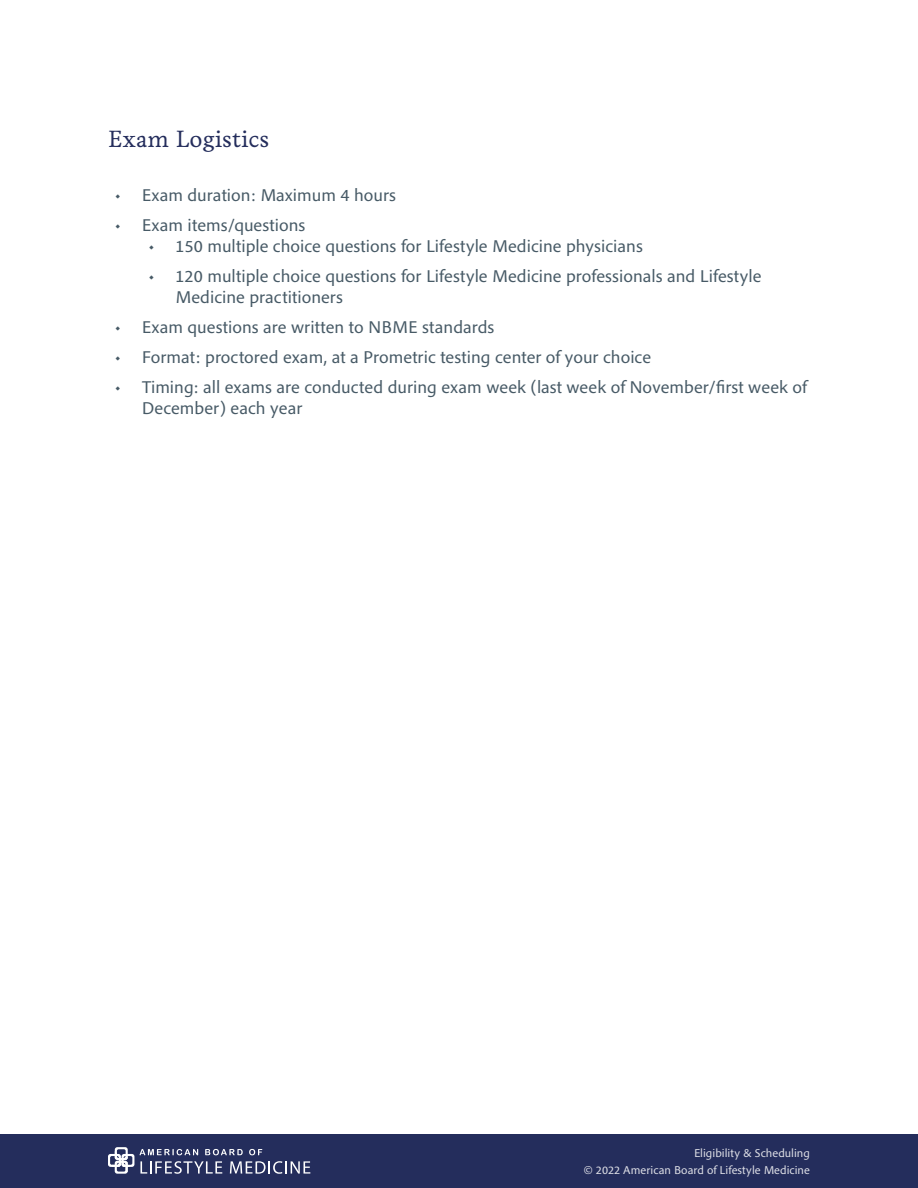
<style>
.page{position:relative;width:918px;height:1188px;background:#fff}
.page>*{position:absolute;margin:0;border:0;box-sizing:border-box;transform-origin:0 0}
.t1{font:24px "Livory";color:#242d5c}
.t2{font:18px/21px "Pelago";color:#475a66}
.t3{font:12px/16.5px "Pelago";color:#dedfe6;text-align:right}
</style>
<div class="page">
<div style="left:0;top:1134px;width:918px;height:54px;background:#242d5c"></div>
<svg style="left:140px;top:1149px;width:58px;height:6px"></svg>
<svg style="left:205px;top:1149px;width:38px;height:6px"></svg>
<svg style="left:249px;top:1149px;width:13px;height:6px"></svg>
<svg style="left:108px;top:1147px;width:26px;height:27px"></svg>
<svg style="left:140px;top:1161px;width:82px;height:13px"></svg>
<svg style="left:230px;top:1161px;width:80px;height:13px"></svg>
<p class="t1" style="left:108px;top:124px;width:163px">Exam Logistics</p>
<p class="t2" style="left:115px;top:184px;width:283px">• Exam duration: Maximum 4 hours</p>
<p class="t2" style="left:115px;top:214px;width:192px">• Exam items/questions</p>
<p class="t2" style="left:148px;top:235px;width:496px">• 150 multiple choice questions for Lifestyle Medicine physicians</p>
<p class="t2" style="left:176px;top:265px;width:588px;text-indent:-27px">• 120 multiple choice questions for Lifestyle Medicine professionals and Lifestyle<br>Medicine practitioners</p>
<p class="t2" style="left:115px;top:316px;width:381px">• Exam questions are written to NBME standards</p>
<p class="t2" style="left:115px;top:346px;width:538px">• Format: proctored exam, at a Prometric testing center of your choice</p>
<p class="t2" style="left:142px;top:376px;width:667px;text-indent:-27px">• Timing: all exams are conducted during exam week (last week of November/first week of<br>December) each year</p>
<p class="t3" style="left:584px;top:1145px;width:228px">Eligibility &amp; Scheduling<br>© 2022 American Board of Lifestyle Medicine</p>
</div>
